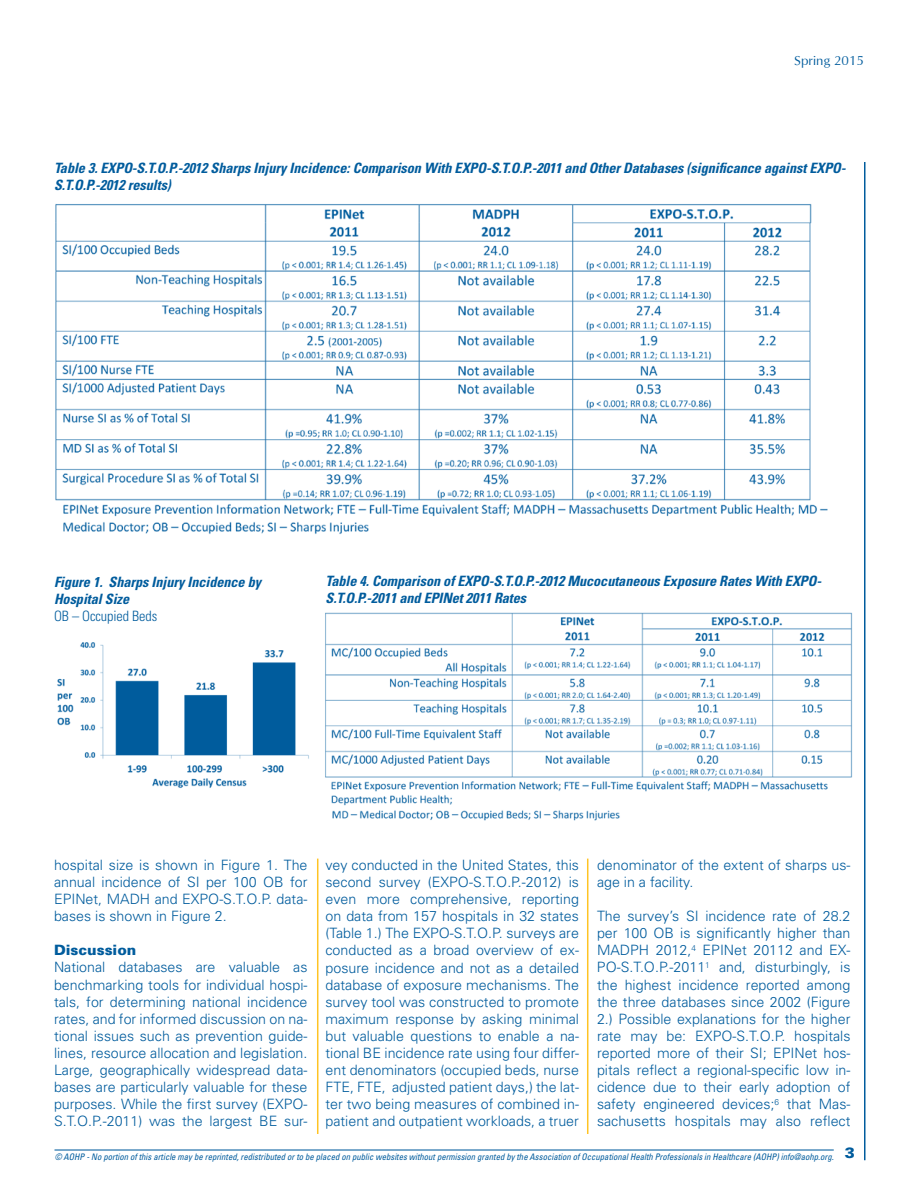
<style>
.page{position:relative;width:918px;height:1188px;background:#fff}
.page>*{position:absolute;margin:0;border:0;box-sizing:border-box;transform-origin:0 0}
.t1{font:900 15px "Univers";color:#005c9d}
.t2{font:300 14.25px/17.1px "Univers";color:#005c9d;text-align:justify}
.t3{font:italic 700 condensed 14.25px/17.1px "Univers";letter-spacing:-.005em;color:#005c9d}
.t4{font:300 condensed 14.25px "Univers";letter-spacing:-.005em;color:#005c9d}
.t5{font:900 14.25px "Univers";color:#005c9d}
.t6{font:13.5px "Optimum";color:#005c9d}
.t7{font:italic condensed 9px "Univers";color:#005c9d}
</style>
<div class="page">
<hr style="left:864px;top:162px;width:2px;height:998px;background:#005c9d">
<hr style="left:55px;top:1149px;width:779px;height:2px;background:#005c9d">
<img style="left:55px;top:204px;width:773px;height:330px">
<img style="left:325px;top:612px;width:528px;height:209px">
<img style="left:57px;top:642px;width:252px;height:146px">
<hr style="left:317px;top:859px;width:1px;height:275px;background:#ffc424">
<hr style="left:587px;top:859px;width:1px;height:275px;background:#ffc424">
<p class="t6" style="left:794px;top:53px;width:71px">Spring 2015</p>
<p class="t3" style="left:54px;top:160px;width:793px">Table 3. EXPO-S.T.O.P.-2012 Sharps Injury Incidence: Comparison With EXPO-S.T.O.P.-2011 and Other Databases (significance against EXPO-<br>S.T.O.P.-2012 results)</p>
<p class="t3" style="left:54px;top:573px;width:209px">Figure 1. Sharps Injury Incidence by<br>Hospital Size</p>
<p class="t4" style="left:54px;top:607px;width:105px">OB – Occupied Beds</p>
<p class="t3" style="left:326px;top:572px;width:497px">Table 4. Comparison of EXPO-S.T.O.P.-2012 Mucocutaneous Exposure Rates With EXPO-<br>S.T.O.P.-2011 and EPINet 2011 Rates</p>
<p class="t2" style="left:54px;top:856px;width:255px">hospital size is shown in Figure 1. The annual incidence of SI per 100 OB for EPINet, MADH and EXPO-S.T.O.P. data&shy;bases is shown in Figure 2.</p>
<p class="t5" style="left:54px;top:941px;width:84px">Discussion</p>
<p class="t2" style="left:54px;top:959px;width:255px">National databases are valuable as benchmarking tools for individual hospi&shy;tals, for determining national incidence rates, and for informed discussion on na&shy;tional issues such as prevention guide&shy;lines, resource allocation and legislation.<br>Large, geographically widespread data&shy;bases are particularly valuable for these purposes. While the first survey (EXPO-S.T.O.P.-2011) was the largest BE sur-</p>
<p class="t2" style="left:326px;top:856px;width:255px">vey conducted in the United States, this second survey (EXPO-S.T.O.P.-2012) is even more comprehensive, reporting on data from 157 hospitals in 32 states (Table 1.) The EXPO-S.T.O.P. surveys are conducted as a broad overview of ex&shy;posure incidence and not as a detailed database of exposure mechanisms. The survey tool was constructed to promote maximum response by asking minimal but valuable questions to enable a na&shy;tional BE incidence rate using four differ&shy;ent denominators (occupied beds, nurse FTE, FTE, adjusted patient days,) the lat&shy;ter two being measures of combined in&shy;patient and outpatient workloads, a truer</p>
<p class="t2" style="left:597px;top:856px;width:255px">denominator of the extent of sharps us&shy;age in a facility.</p>
<p class="t2" style="left:597px;top:908px;width:255px">The survey’s SI incidence rate of 28.2 per 100 OB is significantly higher than MADPH 2012,<sup>4</sup> EPINet 20112 and EX-PO-S.T.O.P.-2011<sup>1</sup> and, disturbingly, is the highest incidence reported among the three databases since 2002 (Figure 2.) Possible explanations for the higher rate may be: EXPO-S.T.O.P. hospitals reported more of their SI; EPINet hos&shy;pitals reflect a regional-specific low in&shy;cidence due to their early adoption of safety engineered devices;<sup>6</sup> that Mas&shy;sachusetts hospitals may also reflect</p>
<p class="t7" style="left:55px;top:1151px;width:781px">© AOHP - No portion of this article may be reprinted, redistributed or to be placed on public websites without permission granted by the Association of Occupational Health Professionals in Healthcare (AOHP) info@aohp.org.</p>
<p class="t1" style="left:845px;top:1143px;width:12px">3</p>
</div>
